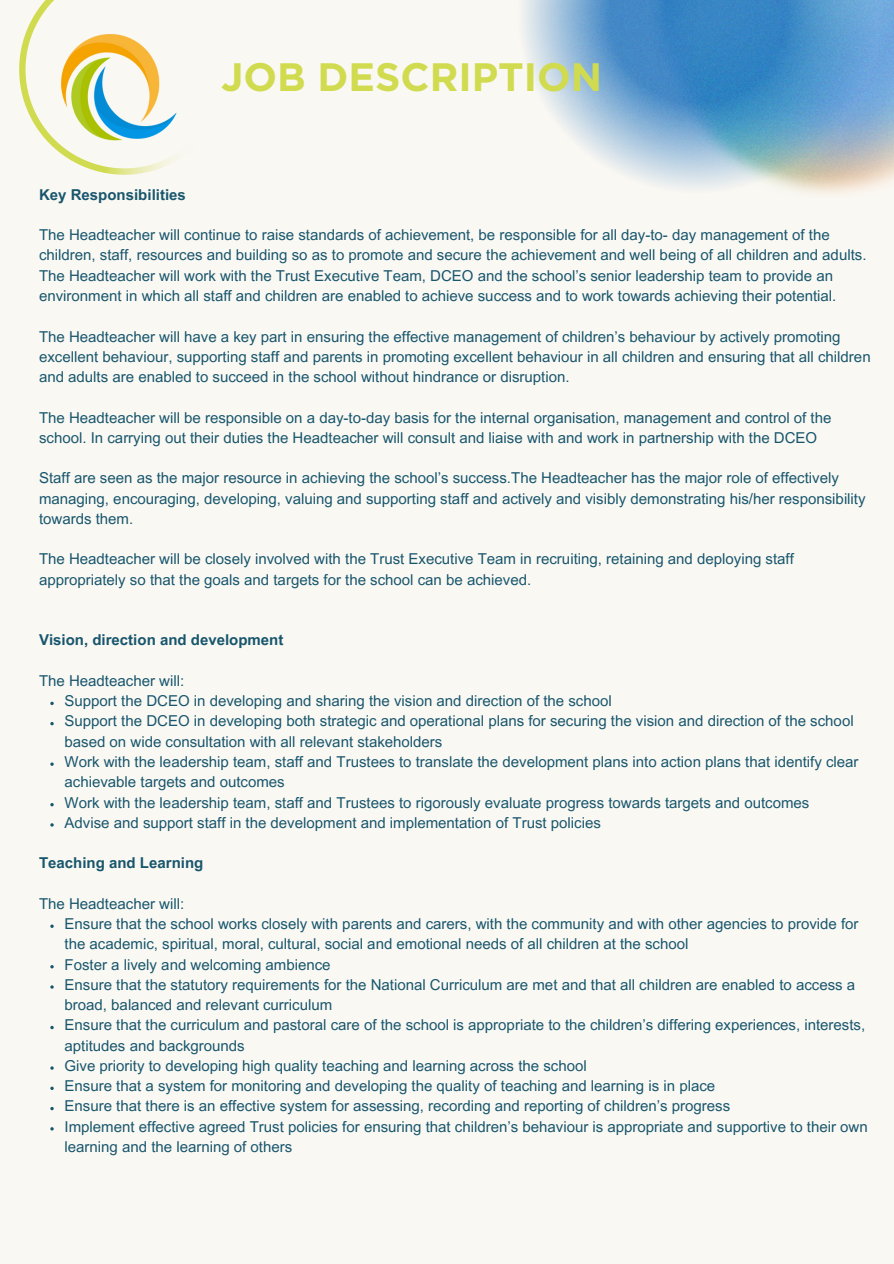
<style>
.page{position:relative;width:894px;height:1264px;background:#fff}
.page>*{position:absolute;margin:0;border:0;box-sizing:border-box;transform-origin:0 0}
.t1{font:700 39.6px "Gotham";color:#d1db50}
.t2{font:15px/20.2px "Arial MT Pro";color:#18566d}
.t3{font:700 15px "Arial MT Pro";color:#18566d}
</style>
<div class="page">
<div style="left:0;top:0;width:893px;height:1263px;background:#faf8f3"></div>
<svg style="left:19px;top:0;width:158px;height:175px"></svg>
<img style="left:522px;top:0;width:371px;height:194px">
<img style="left:55px;top:34px;width:121px;height:110px">
<svg style="left:50px;top:701px;width:4px;height:4px"></svg>
<svg style="left:50px;top:722px;width:4px;height:3px"></svg>
<svg style="left:50px;top:803px;width:4px;height:3px"></svg>
<svg style="left:50px;top:823px;width:4px;height:3px"></svg>
<svg style="left:50px;top:965px;width:4px;height:3px"></svg>
<svg style="left:50px;top:985px;width:4px;height:3px"></svg>
<svg style="left:50px;top:1025px;width:4px;height:4px"></svg>
<svg style="left:50px;top:1107px;width:4px;height:3px"></svg>
<svg style="left:50px;top:1127px;width:4px;height:3px"></svg>
<p class="t1" style="left:221px;top:53px;width:382px">JOB DESCRIPTION</p>
<h1 class="t3" style="left:39px;top:189px;width:148px">Key Responsibilities</h1>
<h2 class="t2" style="left:39px;top:227px;width:828px">The Headteacher will continue to raise standards of achievement, be responsible for all day-to- day management of the children, staff, resources and building so as to promote and secure the achievement and well being of all children and adults.<br>The Headteacher will work with the Trust Executive Team, DCEO and the school’s senior leadership team to provide an environment in which all staff and children are enabled to achieve success and to work towards achieving their potential.</h2>
<p class="t2" style="left:39px;top:328px;width:832px">The Headteacher will have a key part in ensuring the effective management of children’s behaviour by actively promoting excellent behaviour, supporting staff and parents in promoting excellent behaviour in all children and ensuring that all children and adults are enabled to succeed in the school without hindrance or disruption.</p>
<p class="t2" style="left:39px;top:409px;width:793px">The Headteacher will be responsible on a day-to-day basis for the internal organisation, management and control of the school. In carrying out their duties the Headteacher will consult and liaise with and work in partnership with the DCEO</p>
<p class="t2" style="left:39px;top:470px;width:827px">Staff are seen as the major resource in achieving the school’s success.The Headteacher has the major role of effectively managing, encouraging, developing, valuing and supporting staff and actively and visibly demonstrating his/her responsibility towards them.</p>
<p class="t2" style="left:39px;top:551px;width:756px">The Headteacher will be closely involved with the Trust Executive Team in recruiting, retaining and deploying staff appropriately so that the goals and targets for the school can be achieved.</p>
<p class="t3" style="left:39px;top:634px;width:246px">Vision, direction and development</p>
<h2 class="t2" style="left:39px;top:672px;width:146px">The Headteacher will:</h2>
<p class="t2" style="left:65px;top:692px;width:548px">Support the DCEO in developing and sharing the vision and direction of the school</p>
<p class="t2" style="left:65px;top:713px;width:790px">Support the DCEO in developing both strategic and operational plans for securing the vision and direction of the school based on wide consultation with all relevant stakeholders</p>
<p class="t2" style="left:65px;top:753px;width:795px">Work with the leadership team, staff and Trustees to translate the development plans into action plans that identify clear achievable targets and outcomes</p>
<p class="t2" style="left:65px;top:794px;width:746px">Work with the leadership team, staff and Trustees to rigorously evaluate progress towards targets and outcomes</p>
<p class="t2" style="left:65px;top:814px;width:537px">Advise and support staff in the development and implementation of Trust policies</p>
<p class="t3" style="left:39px;top:857px;width:166px">Teaching and Learning</p>
<h2 class="t2" style="left:39px;top:895px;width:146px">The Headteacher will:</h2>
<p class="t2" style="left:65px;top:915px;width:795px">Ensure that the school works closely with parents and carers, with the community and with other agencies to provide for the academic, spiritual, moral, cultural, social and emotional needs of all children at the school</p>
<p class="t2" style="left:65px;top:956px;width:267px">Foster a lively and welcoming ambience</p>
<p class="t2" style="left:65px;top:976px;width:792px">Ensure that the statutory requirements for the National Curriculum are met and that all children are enabled to access a broad, balanced and relevant curriculum</p>
<p class="t2" style="left:65px;top:1016px;width:802px">Ensure that the curriculum and pastoral care of the school is appropriate to the children’s differing experiences, interests, aptitudes and backgrounds</p>
<p class="t2" style="left:65px;top:1057px;width:523px">Give priority to developing high quality teaching and learning across the school</p>
<p class="t2" style="left:65px;top:1077px;width:652px">Ensure that a system for monitoring and developing the quality of teaching and learning is in place</p>
<p class="t2" style="left:65px;top:1097px;width:667px">Ensure that there is an effective system for assessing, recording and reporting of children’s progress</p>
<p class="t2" style="left:65px;top:1118px;width:804px">Implement effective agreed Trust policies for ensuring that children’s behaviour is appropriate and supportive to their own learning and the learning of others</p>
</div>
